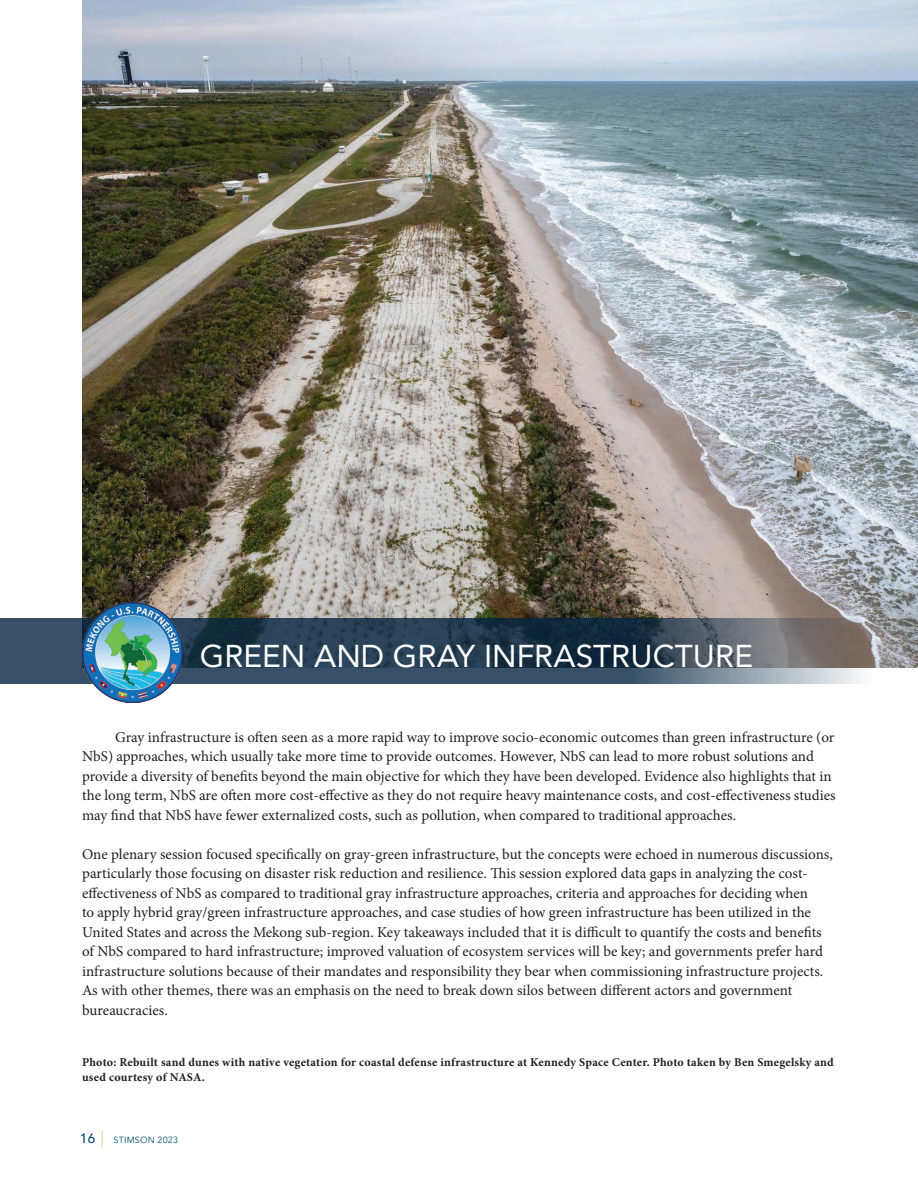
<style>
.page{position:relative;width:918px;height:1188px;background:#fff}
.page>*{position:absolute;margin:0;border:0;box-sizing:border-box;transform-origin:0 0}
.t1{font:31.5px "Avenir";color:#fff}
.t2{font:15px/19.5px "Minion Pro";color:#231f20}
.t3{font:700 12px/15.8px "Minion Pro";letter-spacing:.02em;color:#231f20}
.t4{font:9px "Avenir";letter-spacing:.02em;color:#014f6e}
.s1{font-weight:500;font-size:13.5px}
.s2{font-weight:300;font-size:16.5px;color:#d9cc8f}
</style>
<div class="page">
<img style="left:82px;top:0;width:836px;height:618px">
<svg style="left:0;top:618px;width:918px;height:65px;background:#435464"></svg>
<img style="left:82px;top:603px;width:100px;height:100px">
<h1 class="t1" style="left:200px;top:630px;width:555px">GREEN AND GRAY INFRASTRUCTURE</h1>
<p class="t2" style="left:82px;top:727px;width:755px;text-indent:33px">Gray infrastructure is often seen as a more rapid way to improve socio-economic outcomes than green infrastructure (or NbS) approaches, which usually take more time to provide outcomes. However, NbS can lead to more robust solutions and provide a diversity of benefits beyond the main objective for which they have been developed. Evidence also highlights that in the long term, NbS are often more cost-effective as they do not require heavy maintenance costs, and cost-effectiveness studies may find that NbS have fewer externalized costs, such as pollution, when compared to traditional approaches.</p>
<p class="t2" style="left:82px;top:844px;width:752px">One plenary session focused specifically on gray-green infrastructure, but the concepts were echoed in numerous discussions, particularly those focusing on disaster risk reduction and resilience. This session explored data gaps in analyzing the cost&shy;effectiveness of NbS as compared to traditional gray infrastructure approaches, criteria and approaches for deciding when<br>to apply hybrid gray/green infrastructure approaches, and case studies of how green infrastructure has been utilized in the United States and across the Mekong sub-region. Key takeaways included that it is difficult to quantify the costs and benefits of NbS compared to hard infrastructure; improved valuation of ecosystem services will be key; and governments prefer hard infrastructure solutions because of their mandates and responsibility they bear when commissioning infrastructure projects.<br>As with other themes, there was an emphasis on the need to break down silos between different actors and government bureaucracies.</p>
<p class="t3" style="left:82px;top:1054px;width:753px">Photo: Rebuilt sand dunes with native vegetation for coastal defense infrastructure at Kennedy Space Center. Photo taken by Ben Smegelsky and used courtesy of NASA.</p>
<p class="t4" style="left:80px;top:1135px;width:100px"><span class="s1">16</span> <span class="s2">|</span> STIMSON 2023</p>
</div>
